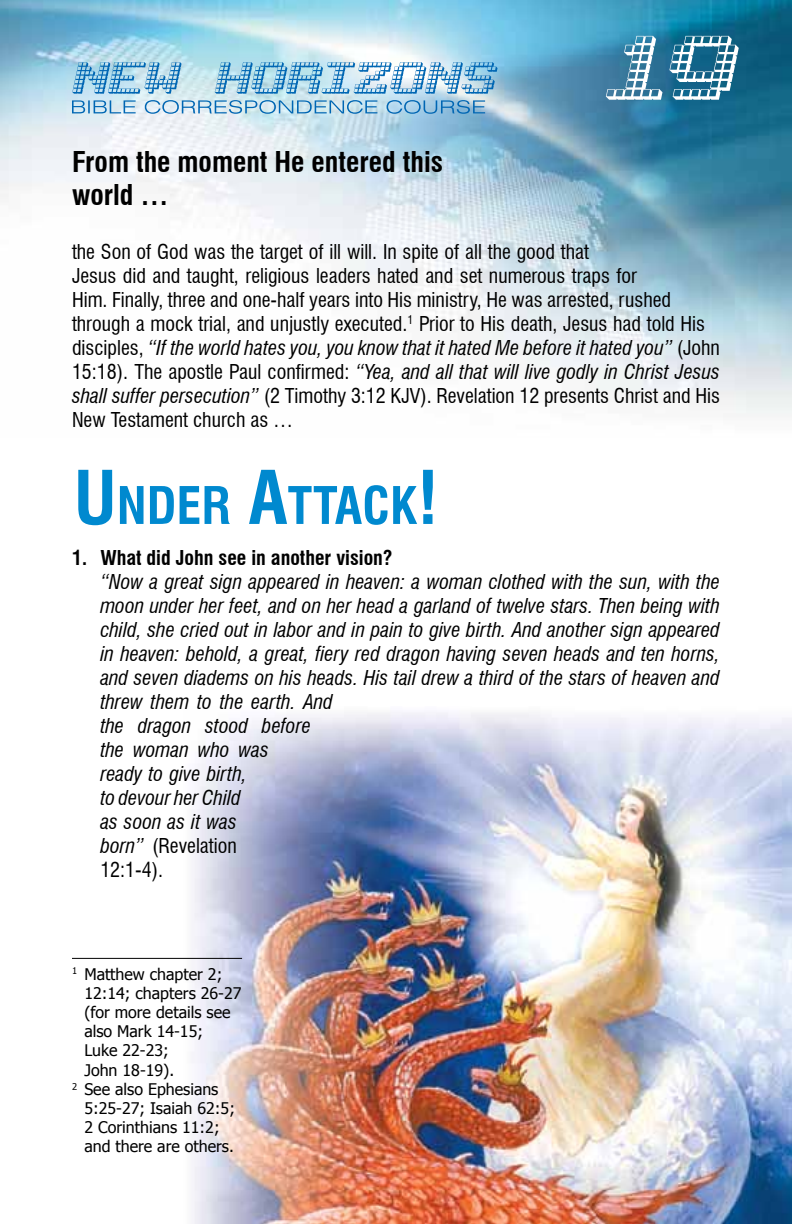
<style>
.page{position:relative;width:792px;height:1224px;background:#fff}
.page>*{position:absolute;margin:0;border:0;box-sizing:border-box;transform-origin:0 0}
.t1{font:700 condensed 50.4px "Swiss 721 BT";color:#0089cf}
.t2{font:700 condensed 28px/33.6px "Swiss 721 BT";color:#000}
.t3{font:condensed 20px/24px "Swiss 721 BT";color:#000}
.t4{font:italic condensed 20px/24px "Swiss 721 BT";color:#000}
.t5{font:700 condensed 20px "Swiss 721 BT";color:#000}
.t6{font:16px "Tahoma";color:#000}
.s1{font-style:italic}
.s2{font-size:72px}
.s3{font-style:normal}
</style>
<div class="page">
<img style="left:183px;top:712px;width:609px;height:512px">
<img style="left:0;top:0;width:792px;height:416px">
<svg style="left:72px;top:62px;width:426px;height:32px;background:#92c2de"></svg>
<svg style="left:72px;top:100px;width:413px;height:14px;background:#98c3de"></svg>
<hr style="left:72px;top:958px;width:170px;height:1px;background:#000">
<svg style="left:606px;top:36px;width:133px;height:64px"></svg>
<h2 class="t2" style="left:72px;top:145px;width:373px">From the moment He entered this world …</h2>
<p class="t3" style="left:72px;top:240px;width:650px">the Son of God was the target of ill will. In spite of all the good that<br>Jesus did and taught, religious leaders hated and set numerous traps for<br>Him. Finally, three and one-half years into His ministry, He was arrested, rushed through a mock trial, and unjustly executed.<sup>1</sup> Prior to His death, Jesus had told His disciples, <span class="s1">“If the world hates you, you know that it hated Me before it hated you”</span> (John 15:18). The apostle Paul confirmed: <span class="s1">“Yea, and all that will live godly in Christ Jesus shall suffer persecution”</span> (2 Timothy 3:12 KJV). Revelation 12 presents Christ and His New Testament church as …</p>
<h1 class="t1" style="left:74px;top:475px;width:366px"><span class="s2">U</span>NDER <span class="s2">A</span>TTACK<span class="s2">!</span></h1>
<p class="t5" style="left:72px;top:545px;width:322px">1. What did John see in another vision?</p>
<p class="t4" style="left:100px;top:569px;width:621px">“Now a great sign appeared in heaven: a woman clothed with the sun, with the moon under her feet, and on her head a garland of twelve stars. Then being with child, she cried out in labor and in pain to give birth. And another sign appeared in heaven: behold, a great, fiery red dragon having seven heads and ten horns, and seven diadems on his heads. His tail drew a third of the stars of heaven and threw them to the earth. And<br>the dragon stood before<br>the woman who was<br>ready to give birth,<br>to devour her Child<br>as soon as it was<br>born” <span class="s3">(Revelation<br>12:1-4).</span></p>
<p class="t6" style="left:72px;top:964px;width:152px"><sup>1</sup> Matthew chapter 2;</p>
<p class="t6" style="left:84px;top:983px;width:159px">12:14; chapters 26-27</p>
<p class="t6" style="left:84px;top:1002px;width:148px">(for more details see</p>
<p class="t6" style="left:84px;top:1021px;width:120px">also Mark 14-15;</p>
<p class="t6" style="left:84px;top:1040px;width:86px">Luke 22-23;</p>
<p class="t6" style="left:84px;top:1060px;width:91px">John 18-19).</p>
<p class="t6" style="left:72px;top:1079px;width:148px"><sup>2</sup> See also Ephesians</p>
<p class="t6" style="left:84px;top:1098px;width:152px">5:25-27; Isaiah 62:5;</p>
<p class="t6" style="left:84px;top:1117px;width:137px">2 Corinthians 11:2;</p>
<p class="t6" style="left:84px;top:1136px;width:151px">and there are others.</p>
</div>
